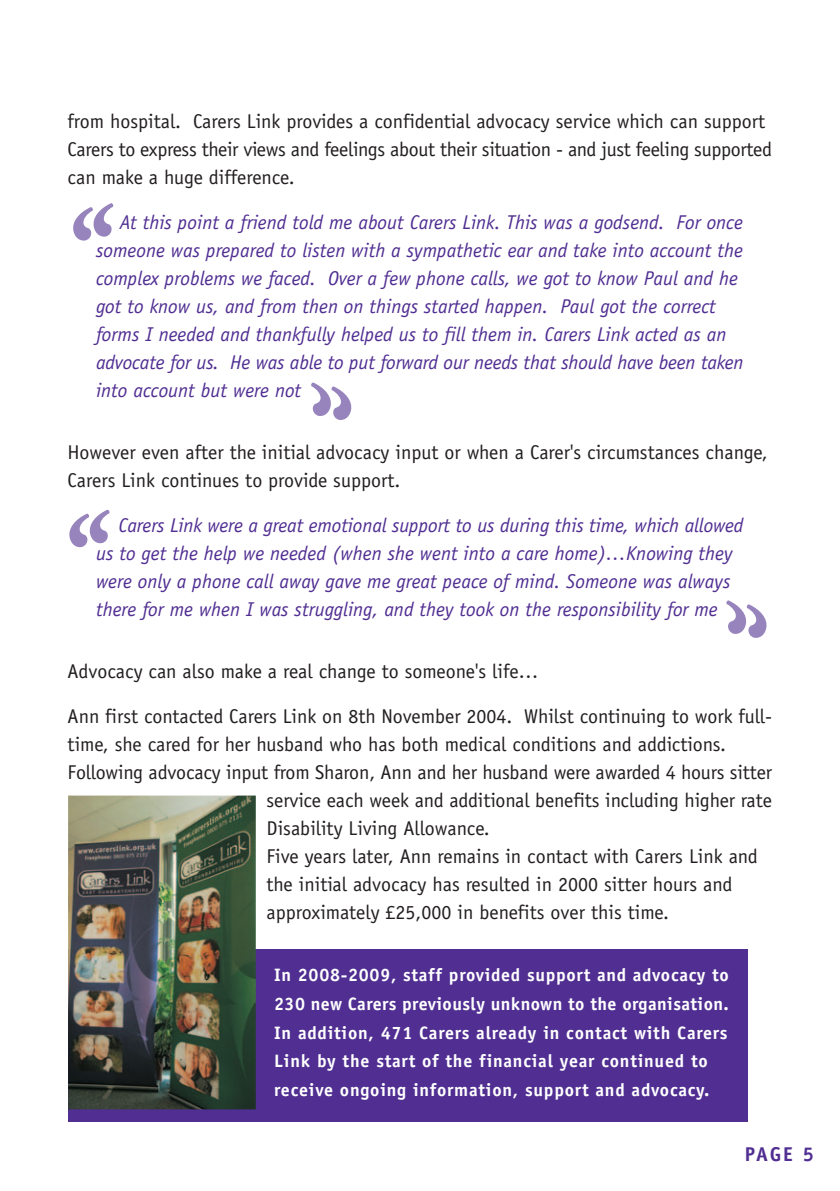
<style>
.page{position:relative;width:840px;height:1191px;background:#fff}
.page>*{position:absolute;margin:0;border:0;box-sizing:border-box;transform-origin:0 0}
.t1{font:20px/28px "Officina Sans";color:#231f20}
.t2{font:italic 20px/28px "Officina Sans";color:#502e92}
.t3{font:700 20px "Officina Sans";color:#502e92}
.t4{font:700 18px/28.6px "Officina Sans";letter-spacing:.04em;color:#fff}
</style>
<div class="page">
<div style="left:68px;top:949px;width:679px;height:173px;background:#502e92"></div>
<svg style="left:73px;top:203px;width:41px;height:38px"></svg>
<svg style="left:311px;top:382px;width:41px;height:38px"></svg>
<svg style="left:69px;top:510px;width:41px;height:38px"></svg>
<svg style="left:726px;top:600px;width:41px;height:38px"></svg>
<img style="left:68px;top:795px;width:188px;height:314px">
<p class="t1" style="left:68px;top:109px;width:705px">from hospital. Carers Link provides a confidential advocacy service which can support<br>Carers to express their views and feelings about their situation - and just feeling supported can make a huge difference.</p>
<p class="t2" style="left:96px;top:210px;width:648px;text-indent:24px">At this point a friend told me about Carers Link. This was a godsend. For once someone was prepared to listen with a sympathetic ear and take into account the complex problems we faced. Over a few phone calls, we got to know Paul and he got to know us, and from then on things started happen. Paul got the correct forms I needed and thankfully helped us to fill them in. Carers Link acted as an advocate for us. He was able to put forward our needs that should have been taken into account but were not</p>
<p class="t1" style="left:68px;top:440px;width:701px">However even after the initial advocacy input or when a Carer's circumstances change,<br>Carers Link continues to provide support.</p>
<p class="t2" style="left:96px;top:513px;width:648px;text-indent:23px">Carers Link were a great emotional support to us during this time, which allowed us to get the help we needed (when she went into a care home)…Knowing they were only a phone call away gave me great peace of mind. Someone was always there for me when I was struggling, and they took on the responsibility for me</p>
<p class="t1" style="left:68px;top:659px;width:472px">Advocacy can also make a real change to someone's life…</p>
<p class="t1" style="left:68px;top:704px;width:705px">Ann first contacted Carers Link on 8th November 2004. Whilst continuing to work full-</p>
<p class="t1" style="left:68px;top:732px;width:659px">time, she cared for her husband who has both medical conditions and addictions.</p>
<p class="t1" style="left:68px;top:760px;width:705px">Following advocacy input from Sharon, Ann and her husband were awarded 4 hours sitter</p>
<p class="t1" style="left:266px;top:788px;width:506px">service each week and additional benefits including higher rate</p>
<p class="t1" style="left:266px;top:816px;width:225px">Disability Living Allowance.</p>
<p class="t1" style="left:266px;top:844px;width:492px">Five years later, Ann remains in contact with Carers Link and</p>
<p class="t1" style="left:266px;top:872px;width:467px">the initial advocacy has resulted in 2000 sitter hours and</p>
<p class="t1" style="left:266px;top:900px;width:403px">approximately £25,000 in benefits over this time.</p>
<p class="t4" style="left:274px;top:962px;width:456px">In 2008-2009, staff provided support and advocacy to 230 new Carers previously unknown to the organisation.<br>In addition, 471 Carers already in contact with Carers Link by the start of the financial year continued to receive ongoing information, support and advocacy.</p>
<p class="t3" style="left:744px;top:1146px;width:70px">PAGE 5</p>
</div>
